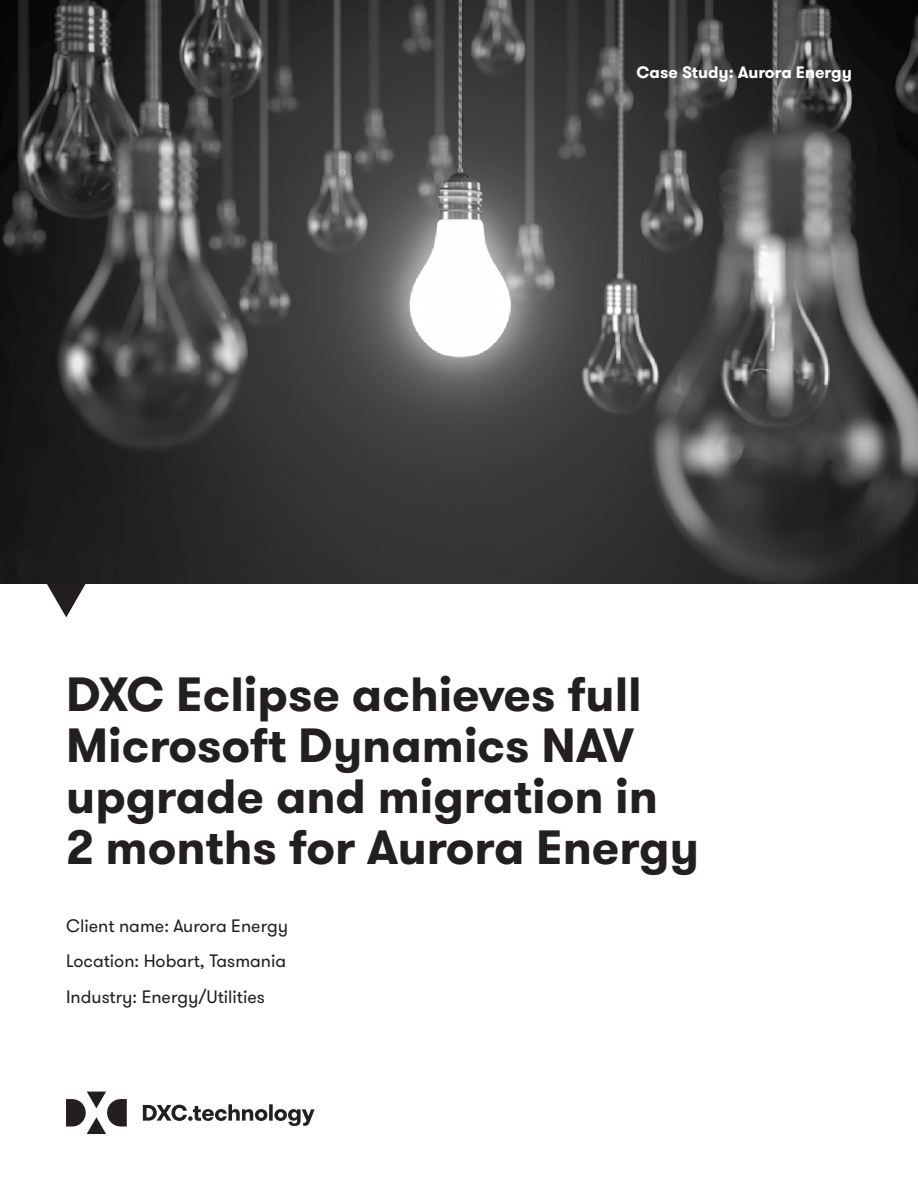
<style>
.page{position:relative;width:918px;height:1188px;background:#fff}
.page>*{position:absolute;margin:0;border:0;box-sizing:border-box;transform-origin:0 0}
.Main_Heading_Bold_32{font:700 48px/51px "GT Walsheim Pro";color:#231f20}
.Legal_Regular_7_9pt{font:18px "GT Walsheim Pro";color:#231f20}
.Running_head_Bold_11{font:700 16.5px "GT Walsheim Pro";color:#fff}
</style>
<div class="page">
<svg style="left:47px;top:583px;width:39px;height:34px"></svg>
<svg style="left:66px;top:1092px;width:249px;height:42px"></svg>
<img style="left:0;top:0;width:918px;height:583px">
<p class="Running_head_Bold_11" style="left:637px;top:61px;width:217px">Case Study: Aurora Energy</p>
<p class="Main_Heading_Bold_32" style="left:66px;top:669px;width:634px">DXC Eclipse achieves full<br>Microsoft Dynamics NAV upgrade and migration in<br>2 months for Aurora Energy</p>
<p class="Legal_Regular_7_9pt" style="left:66px;top:914px;width:223px">Client name: Aurora Energy</p>
<p class="Legal_Regular_7_9pt" style="left:66px;top:950px;width:222px">Location: Hobart, Tasmania</p>
<p class="Legal_Regular_7_9pt" style="left:66px;top:986px;width:200px">Industry: Energy/Utilities</p>
</div>
